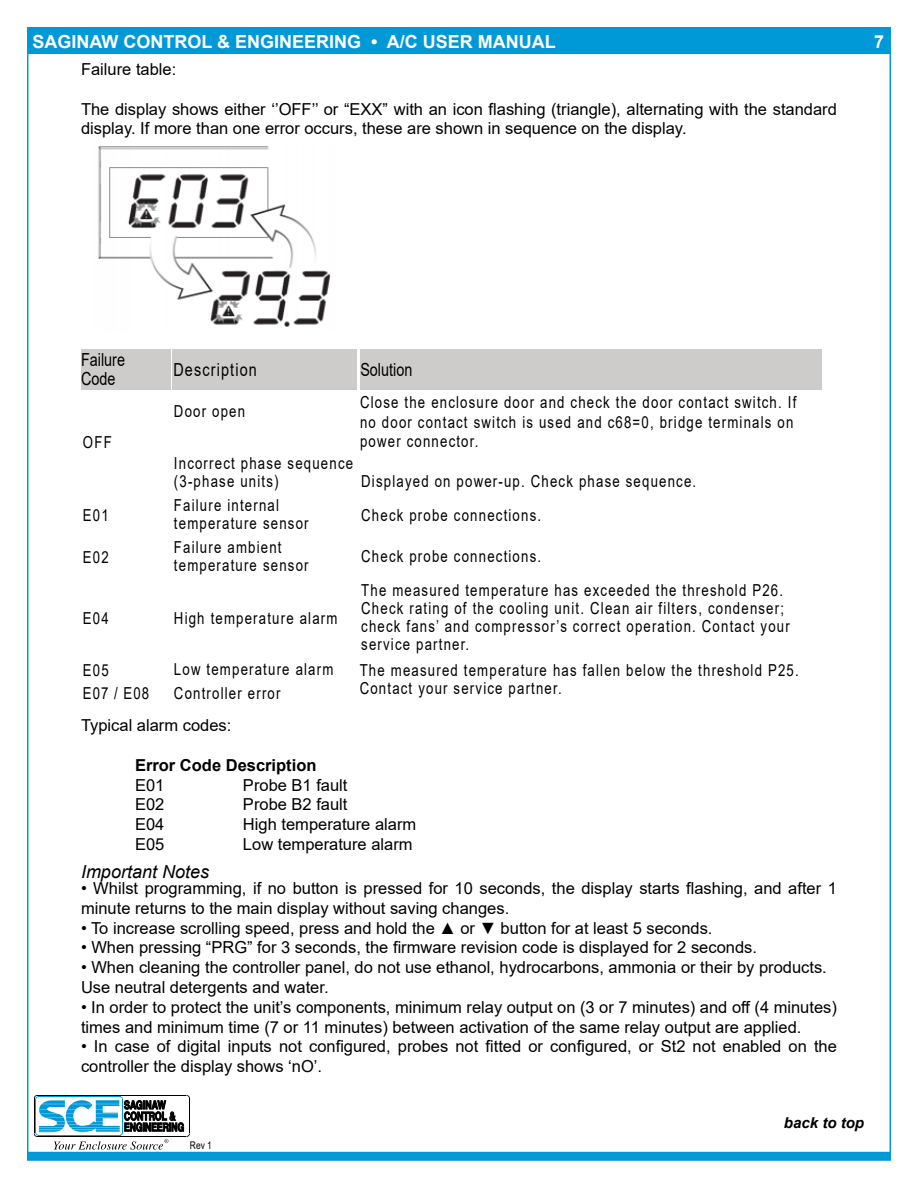
<style>
.page{position:relative;width:918px;height:1188px;background:#fff}
.page>*{position:absolute;margin:0;border:0;box-sizing:border-box;transform-origin:0 0}
.t1{font:700 18px "Arial";color:#fff}
.left_just{font:18px/19.5px "Arial";color:#000;scale:.8 1}
.t2{font:italic 18px "Arial";color:#000}
.left_just-2{font:18px "Arial";letter-spacing:.08em;color:#000;scale:.8 1}
.left_just-3{font:16.5px/19.8px "Arial";color:#000}
.left_just-4{font:16.5px/18px "Arial";letter-spacing:.09em;color:#000;scale:.8 1}
.left_just-5{font:16.5px "Arial";color:#000;scale:.8 1}
.t3{font:700 16.5px "Arial";color:#000}
.t4{font:italic 700 15px "Arial";color:#000}
.t5{font:10.5px "Arial";color:#000;scale:.8 1}
.s1{font-weight:400;font-size:12px;color:#000}
</style>
<div class="page">
<div style="left:27px;top:1152px;width:864px;height:9px;background:#0099d8"></div>
<svg style="left:34px;top:1095px;width:156px;height:55px"></svg>
<div style="left:27px;top:27px;width:864px;height:27px;background:#0099d8"></div>
<img style="left:98px;top:146px;width:233px;height:181px">
<div style="left:81px;top:349px;width:90px;height:40px;background:#cdcccb"></div>
<div style="left:172px;top:349px;width:185px;height:40px;background:#cdcccb"></div>
<div style="left:360px;top:349px;width:462px;height:40px;background:#cdcccb"></div>
<p class="t1" style="left:28px;top:29px;width:529px"><span class="s1">B</span>SAGINAW CONTROL &amp; ENGINEERING • A/C USER MANUAL</p>
<p class="t1" style="left:874px;top:29px;width:12px">7</p>
<p class="left_just-3" style="left:81px;top:59px;width:97px">Failure table:</p>
<p class="left_just-3" style="left:81px;top:99px;width:757px">The display shows either ‘’OFF’’ or “EXX” with an icon flashing (triangle), alternating with the standard display. If more than one error occurs, these are shown in sequence on the display.</p>
<p class="left_just" style="left:81px;top:350px;width:57px">Failure<br>Code</p>
<p class="left_just-2" style="left:173px;top:357px;width:106px">Description</p>
<p class="left_just" style="left:360px;top:359px;width:67px">Solution</p>
<p class="left_just-5" style="left:83px;top:431px;width:38px">OFF</p>
<p class="left_just-5" style="left:83px;top:504px;width:34px">E01</p>
<p class="left_just-5" style="left:83px;top:546px;width:34px">E02</p>
<p class="left_just-5" style="left:83px;top:606px;width:34px">E04</p>
<p class="left_just-5" style="left:83px;top:659px;width:34px">E05</p>
<p class="left_just-5" style="left:83px;top:681px;width:85px">E07 / E08</p>
<p class="left_just-4" style="left:360px;top:393px;width:547px;line-height:19.5px">Close the enclosure door and check the door contact switch. If no door contact switch is used and c68=0, bridge terminals on power connector.</p>
<p class="left_just-4" style="left:361px;top:472px;width:420px">Displayed on power-up. Check phase sequence.</p>
<p class="left_just-4" style="left:361px;top:506px;width:226px">Check probe connections.</p>
<p class="left_just-4" style="left:361px;top:547px;width:226px">Check probe connections.</p>
<p class="left_just-4" style="left:361px;top:581px;width:537px">The measured temperature has exceeded the threshold P26.<br>Check rating of the cooling unit. Clean air filters, condenser; check fans’ and compressor’s correct operation. Contact your service partner.</p>
<p class="left_just-4" style="left:360px;top:661px;width:550px">The measured temperature has fallen below the threshold P25.<br>Contact your service partner.</p>
<p class="left_just-4" style="left:174px;top:402px;width:90px">Door open</p>
<p class="left_just-4" style="left:174px;top:454px;width:226px">Incorrect phase sequence (3-phase units)</p>
<p class="left_just-4" style="left:174px;top:496px;width:170px">Failure internal temperature sensor</p>
<p class="left_just-4" style="left:174px;top:538px;width:170px">Failure ambient temperature sensor</p>
<p class="left_just-4" style="left:174px;top:609px;width:206px">High temperature alarm</p>
<p class="left_just-4" style="left:174px;top:660px;width:201px">Low temperature alarm</p>
<p class="left_just-4" style="left:174px;top:684px;width:135px">Controller error</p>
<p class="left_just-3" style="left:81px;top:715px;width:152px">Typical alarm codes:</p>
<p class="t3" style="left:135px;top:753px;width:183px">Error Code Description</p>
<p class="left_just-3" style="left:135px;top:775px;width:31px">E01</p>
<p class="left_just-3" style="left:243px;top:775px;width:106px">Probe B1 fault</p>
<p class="left_just-3" style="left:135px;top:795px;width:31px">E02</p>
<p class="left_just-3" style="left:243px;top:795px;width:106px">Probe B2 fault</p>
<p class="left_just-3" style="left:135px;top:814px;width:31px">E04</p>
<p class="left_just-3" style="left:243px;top:814px;width:175px">High temperature alarm</p>
<p class="left_just-3" style="left:135px;top:834px;width:31px">E05</p>
<p class="left_just-3" style="left:243px;top:834px;width:171px">Low temperature alarm</p>
<p class="t2" style="left:81px;top:860px;width:130px">Important Notes</p>
<p class="left_just-3" style="left:81px;top:878px;width:757px">• Whilst programming, if no button is pressed for 10 seconds, the display starts flashing, and after 1 minute returns to the main display without saving changes.</p>
<p class="left_just-3" style="left:81px;top:918px;width:633px">• To increase scrolling speed, press and hold the ▲ or ▼ button for at least 5 seconds.</p>
<p class="left_just-3" style="left:81px;top:938px;width:678px">• When pressing “PRG” for 3 seconds, the firmware revision code is displayed for 2 seconds.</p>
<p class="left_just-3" style="left:81px;top:957px;width:747px">• When cleaning the controller panel, do not use ethanol, hydrocarbons, ammonia or their by products.</p>
<p class="left_just-3" style="left:81px;top:977px;width:249px">Use neutral detergents and water.</p>
<p class="left_just-3" style="left:81px;top:997px;width:757px">• In order to protect the unit’s components, minimum relay output on (3 or 7 minutes) and off (4 minutes) times and minimum time (7 or 11 minutes) between activation of the same relay output are applied.</p>
<p class="left_just-3" style="left:81px;top:1037px;width:757px">• In case of digital inputs not configured, probes not fitted or configured, or St2 not enabled on the controller the display shows ‘nO’.</p>
<p class="t5" style="left:190px;top:1138px;width:29px">Rev 1</p>
<p class="t4" style="left:784px;top:1113px;width:82px">back to top</p>
</div>
